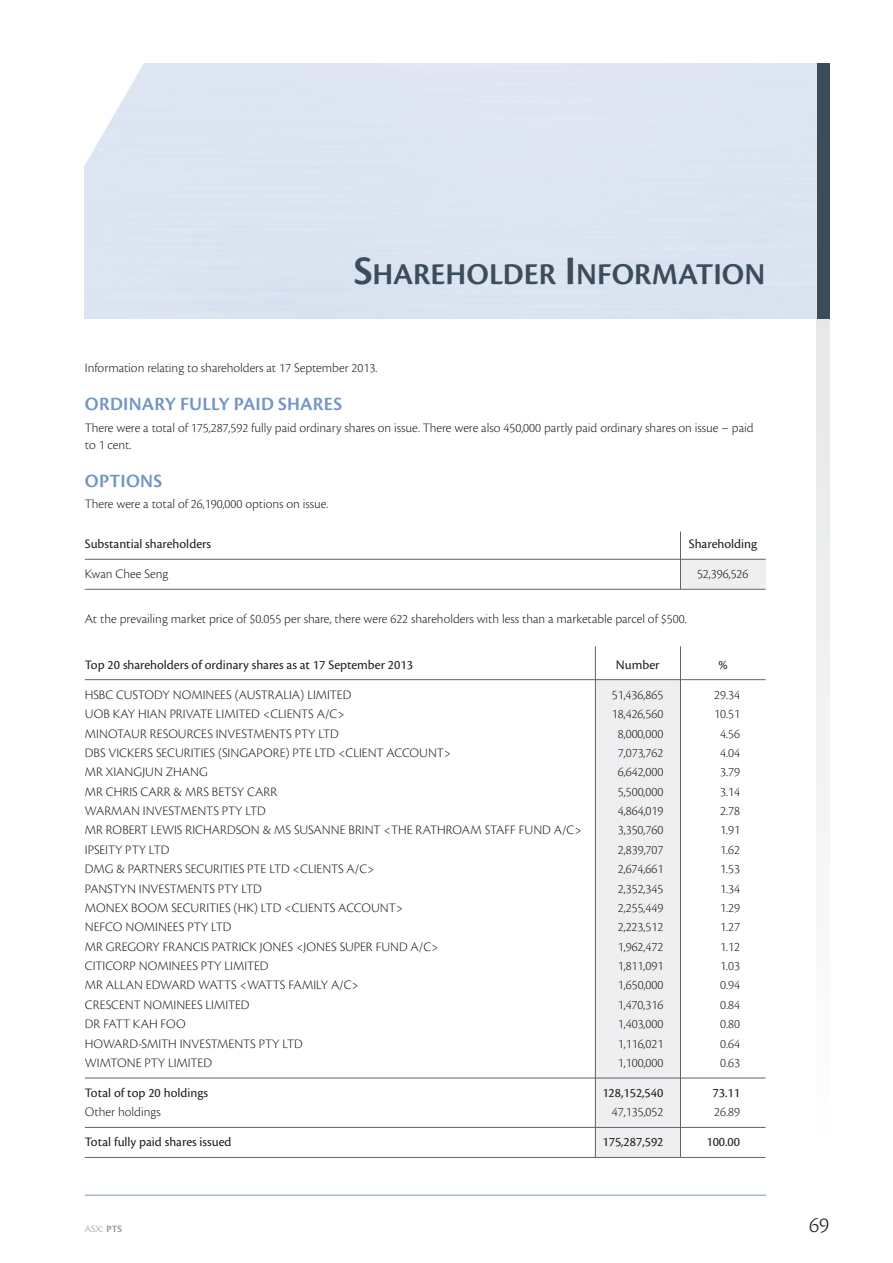
<style>
.page{position:relative;width:893px;height:1263px;background:#fff}
.page>*{position:absolute;margin:0;border:0;box-sizing:border-box;transform-origin:0 0}
.t1{font:600 31.5px "Cronos Pro";letter-spacing:.005em;color:#3b4c5b}
.t2{font:22.5px "Cronos Pro Lt Capt";color:#231f20}
.t3{font:600 19.5px "Cronos Pro";letter-spacing:.015em;color:#7495c5}
.t4{font:300 13.5px/17.2px "Cronos Pro";color:#231f20}
.t5{font:13.5px "Cronos Pro";color:#231f20}
.t6{font:10.2px "Cronos Pro Lt Capt";color:#939598}
.s1{font-size:42px}
.s2{font-size:13.5px}
.s3{font-family:"Cronos Pro";font-weight:600}
</style>
<div class="page">
<div style="left:816px;top:140px;width:13px;height:1015px;background:#f1f3f4"></div>
<div style="left:816px;top:64px;width:13px;height:255px;background:#3b4c5b"></div>
<div style="left:680px;top:559px;width:85px;height:30px;background:#eeeff1"></div>
<hr style="left:85px;top:559px;width:680px;height:1px;background:#636366">
<hr style="left:85px;top:589px;width:680px;height:1px;background:#636366">
<hr style="left:680px;top:532px;width:1px;height:57px;background:#636366">
<div style="left:595px;top:680px;width:85px;height:477px;background:#eeeff1"></div>
<hr style="left:85px;top:679px;width:680px;height:1px;background:#636366">
<hr style="left:85px;top:1078px;width:680px;height:1px;background:#636366">
<hr style="left:85px;top:1127px;width:680px;height:1px;background:#636366">
<hr style="left:85px;top:1157px;width:680px;height:1px;background:#636366">
<hr style="left:680px;top:646px;width:1px;height:511px;background:#636366">
<hr style="left:595px;top:646px;width:1px;height:511px;background:#636366">
<hr style="left:85px;top:1195px;width:681px;height:1px;background:#7495c5">
<h1 class="t1" style="left:354px;top:263px;width:413px"><span class="s1">S</span>HAREHOLDER <span class="s1">I</span>NFORMATION</h1>
<p class="t4" style="left:85px;top:360px;width:294px">Information relating to shareholders at 17 September 2013.</p>
<h3 class="t3" style="left:85px;top:397px;width:259px">ORDINARY FULLY PAID SHARES</h3>
<p class="t4" style="left:85px;top:420px;width:670px">There were a total of 175,287,592 fully paid ordinary shares on issue. There were also 450,000 partly paid ordinary shares on issue – paid to 1 cent.</p>
<h3 class="t3" style="left:85px;top:474px;width:79px">OPTIONS</h3>
<p class="t4" style="left:85px;top:497px;width:245px">There were a total of 26,190,000 options on issue.</p>
<p class="t5" style="left:85px;top:539px;width:128px">Substantial shareholders</p>
<p class="t5" style="left:689px;top:539px;width:70px">Shareholding</p>
<p class="t4" style="left:85px;top:567px;width:85px">Kwan Chee Seng</p>
<p class="t4" style="left:697px;top:567px;width:53px">52,396,526</p>
<p class="t4" style="left:85px;top:612px;width:603px">At the prevailing market price of $0.055 per share, there were 622 shareholders with less than a marketable parcel of $500.</p>
<p class="t5" style="left:85px;top:660px;width:329px">Top 20 shareholders of ordinary shares as at 17 September 2013</p>
<p class="t5" style="left:616px;top:660px;width:45px">Number</p>
<p class="t5" style="left:718px;top:660px;width:11px">%</p>
<p class="t4" style="left:85px;top:687px;width:268px">HSBC CUSTODY NOMINEES (AUSTRALIA) LIMITED</p>
<p class="t4" style="left:611px;top:687px;width:53px">51,436,865</p>
<p class="t4" style="left:714px;top:687px;width:27px">29.34</p>
<p class="t4" style="left:85px;top:706px;width:261px">UOB KAY HIAN PRIVATE LIMITED &lt;CLIENTS A/C&gt;</p>
<p class="t4" style="left:612px;top:706px;width:53px">18,426,560</p>
<p class="t4" style="left:714px;top:706px;width:27px">10.51</p>
<p class="t4" style="left:85px;top:726px;width:255px">MINOTAUR RESOURCES INVESTMENTS PTY LTD</p>
<p class="t4" style="left:618px;top:726px;width:47px">8,000,000</p>
<p class="t4" style="left:720px;top:726px;width:21px">4.56</p>
<p class="t4" style="left:85px;top:745px;width:368px">DBS VICKERS SECURITIES (SINGAPORE) PTE LTD &lt;CLIENT ACCOUNT&gt;</p>
<p class="t4" style="left:617px;top:745px;width:47px">7,073,762</p>
<p class="t4" style="left:720px;top:745px;width:21px">4.04</p>
<p class="t4" style="left:85px;top:765px;width:125px">MR XIANGJUN ZHANG</p>
<p class="t4" style="left:618px;top:765px;width:47px">6,642,000</p>
<p class="t4" style="left:720px;top:765px;width:21px">3.79</p>
<p class="t4" style="left:85px;top:784px;width:194px">MR CHRIS CARR &amp; MRS BETSY CARR</p>
<p class="t4" style="left:618px;top:784px;width:47px">5,500,000</p>
<p class="t4" style="left:720px;top:784px;width:21px">3.14</p>
<p class="t4" style="left:85px;top:803px;width:182px">WARMAN INVESTMENTS PTY LTD</p>
<p class="t4" style="left:618px;top:803px;width:47px">4,864,019</p>
<p class="t4" style="left:720px;top:803px;width:21px">2.78</p>
<p class="t4" style="left:85px;top:823px;width:498px">MR ROBERT LEWIS RICHARDSON &amp; MS SUSANNE BRINT &lt;THE RATHROAM STAFF FUND A/C&gt;</p>
<p class="t4" style="left:617px;top:823px;width:47px">3,350,760</p>
<p class="t4" style="left:720px;top:823px;width:21px">1.91</p>
<p class="t4" style="left:85px;top:842px;width:86px">IPSEITY PTY LTD</p>
<p class="t4" style="left:618px;top:842px;width:47px">2,839,707</p>
<p class="t4" style="left:720px;top:842px;width:21px">1.62</p>
<p class="t4" style="left:85px;top:861px;width:291px">DMG &amp; PARTNERS SECURITIES PTE LTD &lt;CLIENTS A/C&gt;</p>
<p class="t4" style="left:617px;top:861px;width:47px">2,674,661</p>
<p class="t4" style="left:720px;top:861px;width:21px">1.53</p>
<p class="t4" style="left:85px;top:881px;width:178px">PANSTYN INVESTMENTS PTY LTD</p>
<p class="t4" style="left:618px;top:881px;width:47px">2,352,345</p>
<p class="t4" style="left:720px;top:881px;width:21px">1.34</p>
<p class="t4" style="left:85px;top:900px;width:320px">MONEX BOOM SECURITIES (HK) LTD &lt;CLIENTS ACCOUNT&gt;</p>
<p class="t4" style="left:618px;top:900px;width:47px">2,255,449</p>
<p class="t4" style="left:720px;top:900px;width:21px">1.29</p>
<p class="t4" style="left:85px;top:920px;width:148px">NEFCO NOMINEES PTY LTD</p>
<p class="t4" style="left:617px;top:920px;width:47px">2,223,512</p>
<p class="t4" style="left:720px;top:920px;width:21px">1.27</p>
<p class="t4" style="left:85px;top:939px;width:355px">MR GREGORY FRANCIS PATRICK JONES &lt;JONES SUPER FUND A/C&gt;</p>
<p class="t4" style="left:617px;top:939px;width:47px">1,962,472</p>
<p class="t4" style="left:720px;top:939px;width:21px">1.12</p>
<p class="t4" style="left:85px;top:958px;width:185px">CITICORP NOMINEES PTY LIMITED</p>
<p class="t4" style="left:617px;top:958px;width:47px">1,811,091</p>
<p class="t4" style="left:720px;top:958px;width:21px">1.03</p>
<p class="t4" style="left:85px;top:978px;width:276px">MR ALLAN EDWARD WATTS &lt;WATTS FAMILY A/C&gt;</p>
<p class="t4" style="left:618px;top:978px;width:47px">1,650,000</p>
<p class="t4" style="left:720px;top:978px;width:21px">0.94</p>
<p class="t4" style="left:85px;top:997px;width:166px">CRESCENT NOMINEES LIMITED</p>
<p class="t4" style="left:617px;top:997px;width:47px">1,470,316</p>
<p class="t4" style="left:720px;top:997px;width:21px">0.84</p>
<p class="t4" style="left:85px;top:1016px;width:102px">DR FATT KAH FOO</p>
<p class="t4" style="left:618px;top:1016px;width:47px">1,403,000</p>
<p class="t4" style="left:720px;top:1016px;width:21px">0.80</p>
<p class="t4" style="left:85px;top:1036px;width:219px">HOWARD-SMITH INVESTMENTS PTY LTD</p>
<p class="t4" style="left:618px;top:1036px;width:47px">1,116,021</p>
<p class="t4" style="left:720px;top:1036px;width:21px">0.64</p>
<p class="t4" style="left:85px;top:1055px;width:129px">WIMTONE PTY LIMITED</p>
<p class="t4" style="left:618px;top:1055px;width:47px">1,100,000</p>
<p class="t4" style="left:720px;top:1055px;width:21px">0.63</p>
<p class="t5" style="left:85px;top:1088px;width:125px">Total of top 20 holdings</p>
<p class="t5" style="left:602px;top:1088px;width:63px">128,152,540</p>
<p class="t5" style="left:712px;top:1088px;width:29px">73.11</p>
<p class="t4" style="left:85px;top:1105px;width:78px">Other holdings</p>
<p class="t4" style="left:612px;top:1105px;width:53px">47,135,052</p>
<p class="t4" style="left:714px;top:1105px;width:27px">26.89</p>
<p class="t5" style="left:85px;top:1137px;width:148px">Total fully paid shares issued</p>
<p class="t5" style="left:602px;top:1137px;width:62px">175,287,592</p>
<p class="t5" style="left:706px;top:1137px;width:35px">100.00</p>
<p class="t6" style="left:85px;top:1222px;width:39px">ASX<span class="s2">:</span> <span class="s3">PTS</span></p>
<h2 class="t2" style="left:809px;top:1211px;width:22px">69</h2>
</div>
